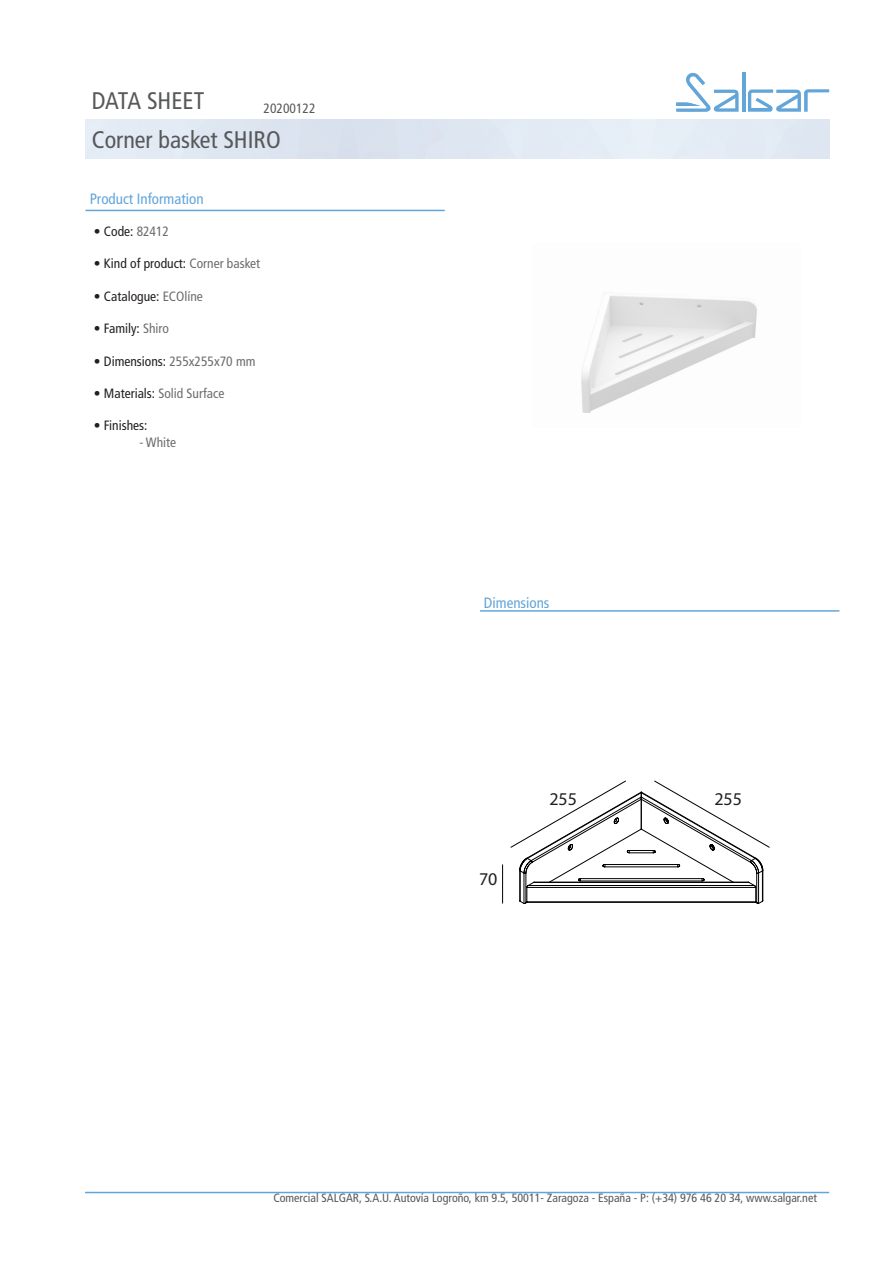
<style>
.page{position:relative;width:893px;height:1263px;background:#fff}
.page>*{position:absolute;margin:0;border:0;box-sizing:border-box;transform-origin:0 0}
.t1{font:condensed 24px "Frutiger LT";color:#57585a}
.t2{font:18px "Myriad Pro";color:#231f20}
.t3{font:condensed 15px "Frutiger LT";color:#62a5d9}
.t4{font:condensed 13.5px "Frutiger LT";color:#231f20}
.t5{font:condensed 13.5px "Frutiger LT";color:#6c6d70}
.t6{font:condensed 13.5px "Frutiger LT";color:#57585a}
.t7{font:condensed 12px "Frutiger LT";color:#57585a}
.s1{color:#6c6d70}
.s2{color:#231f20}
</style>
<div class="page">
<hr style="left:742px;top:72px;width:3px;height:40px;background:#62a5d9">
<svg style="left:676px;top:72px;width:63px;height:40px"></svg>
<svg style="left:748px;top:89px;width:81px;height:23px"></svg>
<hr style="left:85px;top:1192px;width:744px;height:1px;background:#62a5d9">
<hr style="left:85px;top:210px;width:360px;height:1px;background:#62a5d9">
<hr style="left:480px;top:610px;width:359px;height:2px;background:#62a5d9">
<img style="left:581px;top:295px;width:176px;height:118px">
<svg style="left:502px;top:780px;width:268px;height:124px"></svg>
<p class="t1" style="left:92px;top:87px;width:114px">DATA SHEET</p>
<p class="t6" style="left:264px;top:100px;width:53px">20200122</p>
<p class="t1" style="left:92px;top:126px;width:190px">Corner basket SHIRO</p>
<p class="t3" style="left:90px;top:190px;width:115px">Product Information</p>
<p class="t4" style="left:94px;top:223px;width:77px">• Code: <span class="s1">82412</span></p>
<p class="t4" style="left:94px;top:256px;width:168px">• Kind of product: <span class="s1">Corner basket</span></p>
<p class="t4" style="left:94px;top:288px;width:110px">• Catalogue: <span class="s1">ECOlíne</span></p>
<p class="t4" style="left:94px;top:321px;width:77px">• Family: <span class="s1">Shiro</span></p>
<p class="t4" style="left:94px;top:353px;width:163px">• Dimensions: <span class="s1">255x255x70 mm</span></p>
<p class="t5" style="left:94px;top:385px;width:132px"><span class="s2">• Materials:</span> Solid Surface</p>
<p class="t4" style="left:94px;top:418px;width:55px">• Finishes:</p>
<p class="t5" style="left:139px;top:434px;width:38px">- White</p>
<p class="t3" style="left:484px;top:594px;width:67px">Dimensions</p>
<h2 class="t2" style="left:479px;top:868px;width:20px">70</h2>
<h2 class="t2" style="left:549px;top:788px;width:29px">255</h2>
<h2 class="t2" style="left:714px;top:788px;width:29px">255</h2>
<p class="t7" style="left:273px;top:1191px;width:545px">Comercial SALGAR, S.A.U. Autovía Logroño, km 9.5, 50011- Zaragoza - España - P: (+34) 976 46 20 34, www.salgar.net</p>
</div>
